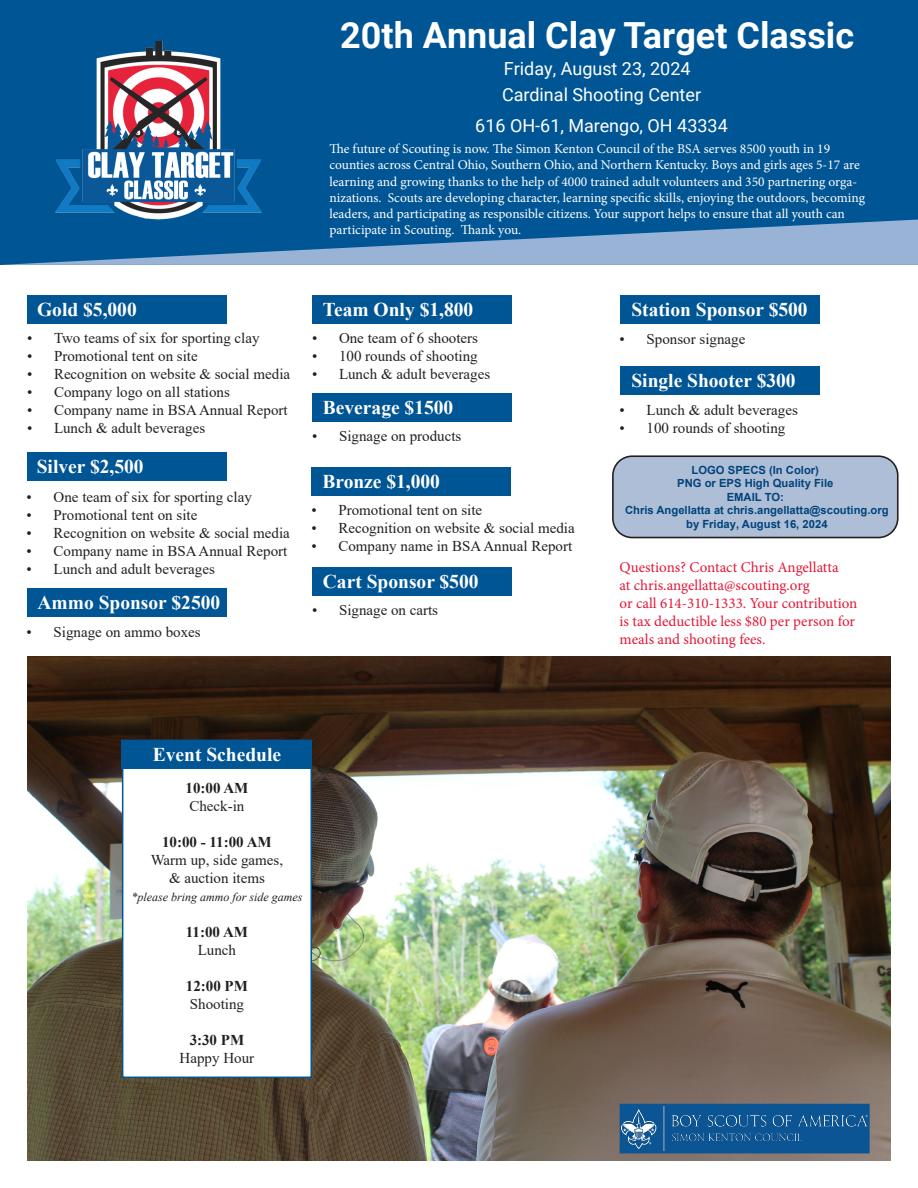
<style>
.page{position:relative;width:918px;height:1188px;background:#fff}
.page>*{position:absolute;margin:0;border:0;box-sizing:border-box;transform-origin:0 0}
.t1{font:700 36px "Roboto";color:#fff}
.t2{font:700 19.5px "Times New Roman";color:#fff}
.t3{font:18px/26.1px "Roboto";color:#fff}
.t4{font:15px/18px "Times New Roman";color:#231f20;text-align:center}
.t5{font:15px/18px "Minion Pro";color:#e51836}
.t6{font:700 15px "Times New Roman";color:#231f20}
.t7{font:13.5px/16.2px "Minion Pro";color:#fff}
.t8{font:italic 12px "Times New Roman";color:#231f20}
.t9{font:700 11.25px/13.5px "Arial";color:#00447b;text-align:center}
</style>
<div class="page">
<img style="left:27px;top:657px;width:864px;height:504px">
<div style="left:122px;top:740px;width:190px;height:338px;background:#fff;border:2px solid #005595"></div>
<div style="left:0;top:0;width:918px;height:265px;background:#005595"></div>
<svg style="left:1px;top:220px;width:917px;height:45px"></svg>
<img style="left:56px;top:41px;width:206px;height:181px">
<div style="left:122px;top:740px;width:190px;height:28px;background:#005595"></div>
<div style="left:620px;top:295px;width:199px;height:29px;background:#005595"></div>
<div style="left:27px;top:452px;width:199px;height:29px;background:#005595"></div>
<div style="left:312px;top:295px;width:200px;height:29px;background:#005595"></div>
<div style="left:311px;top:467px;width:200px;height:29px;background:#005595"></div>
<div style="left:27px;top:295px;width:200px;height:29px;background:#005595"></div>
<div style="left:620px;top:366px;width:199px;height:29px;background:#005595"></div>
<div style="left:613px;top:456px;width:285px;height:82px;background:#afbed7;border-radius:19px"></div>
<div style="left:612px;top:455px;width:287px;height:83px;border:2px solid #231f20;border-radius:19px"></div>
<div style="left:27px;top:588px;width:199px;height:29px;background:#005595"></div>
<div style="left:312px;top:393px;width:200px;height:29px;background:#005595"></div>
<div style="left:312px;top:567px;width:200px;height:29px;background:#005595"></div>
<div style="left:620px;top:1104px;width:250px;height:49px;background:#0b5595"></div>
<img style="left:622px;top:1106px;width:245px;height:45px">
<p class="t2" style="left:37px;top:295px;width:101px">Gold $5,000</p>
<p class="t1" style="left:340px;top:10px;width:516px">20th Annual Clay Target Classic</p>
<p class="t3" style="left:502px;top:55px;width:201px">Friday, August 23, 2024<br>Cardinal Shooting Center</p>
<p class="t3" style="left:475px;top:112px;width:254px">616 OH-61, Marengo, OH 43334</p>
<p class="t7" style="left:329px;top:141px;width:537px">The future of Scouting is now. The Simon Kenton Council of the BSA serves 8500 youth in 19 counties across Central Ohio, Southern Ohio, and Northern Kentucky. Boys and girls ages 5-17 are learning and growing thanks to the help of 4000 trained adult volunteers and 350 partnering orga&shy;nizations. Scouts are developing character, learning specific skills, enjoying the outdoors, becoming leaders, and participating as responsible citizens. Your support helps to ensure that all youth can participate in Scouting. Thank you.</p>
<p class="t2" style="left:323px;top:295px;width:152px">Team Only $1,800</p>
<p class="t2" style="left:631px;top:296px;width:178px">Station Sponsor $500</p>
<p class="t4" style="left:27px;top:328px;width:234px">• Two teams of six for sporting clay</p>
<p class="t4" style="left:27px;top:346px;width:172px">• Promotional tent on site</p>
<p class="t4" style="left:27px;top:364px;width:265px">• Recognition on website &amp; social media</p>
<p class="t4" style="left:27px;top:382px;width:204px">• Company logo on all stations</p>
<p class="t4" style="left:27px;top:400px;width:262px">• Company name in BSA Annual Report</p>
<p class="t4" style="left:27px;top:418px;width:180px">• Lunch &amp; adult beverages</p>
<p class="t4" style="left:312px;top:328px;width:168px">• One team of 6 shooters</p>
<p class="t4" style="left:312px;top:346px;width:167px">• 100 rounds of shooting</p>
<p class="t4" style="left:312px;top:364px;width:180px">• Lunch &amp; adult beverages</p>
<p class="t4" style="left:620px;top:330px;width:127px">• Sponsor signage</p>
<p class="t2" style="left:631px;top:366px;width:166px">Single Shooter $300</p>
<p class="t2" style="left:323px;top:393px;width:132px">Beverage $1500</p>
<p class="t4" style="left:312px;top:427px;width:151px">• Signage on products</p>
<p class="t4" style="left:620px;top:401px;width:180px">• Lunch &amp; adult beverages</p>
<p class="t4" style="left:620px;top:419px;width:167px">• 100 rounds of shooting</p>
<p class="t9" style="left:625px;top:463px;width:265px">LOGO SPECS (In Color)<br>PNG or EPS High Quality File<br>EMAIL TO:<br>Chris Angellatta at chris.angellatta@scouting.org by Friday, August 16, 2024</p>
<p class="t2" style="left:37px;top:453px;width:108px">Silver $2,500</p>
<p class="t2" style="left:322px;top:467px;width:119px">Bronze $1,000</p>
<p class="t4" style="left:27px;top:487px;width:227px">• One team of six for sporting clay</p>
<p class="t4" style="left:27px;top:505px;width:172px">• Promotional tent on site</p>
<p class="t4" style="left:27px;top:523px;width:265px">• Recognition on website &amp; social media</p>
<p class="t4" style="left:27px;top:541px;width:262px">• Company name in BSA Annual Report</p>
<p class="t4" style="left:27px;top:559px;width:190px">• Lunch and adult beverages</p>
<p class="t5" style="left:620px;top:559px;width:239px">Questions? Contact Chris Angellatta<br>at chris.angellatta@scouting.org<br>or call 614-310-1333. Your contribution is tax deductible less $80 per person for meals and shooting fees.</p>
<p class="t4" style="left:311px;top:500px;width:172px">• Promotional tent on site</p>
<p class="t4" style="left:311px;top:518px;width:265px">• Recognition on website &amp; social media</p>
<p class="t4" style="left:311px;top:536px;width:262px">• Company name in BSA Annual Report</p>
<p class="t2" style="left:323px;top:567px;width:157px">Cart Sponsor $500</p>
<p class="t4" style="left:312px;top:601px;width:128px">• Signage on carts</p>
<p class="t2" style="left:38px;top:589px;width:184px">Ammo Sponsor $2500</p>
<p class="t4" style="left:27px;top:622px;width:176px">• Signage on ammo boxes</p>
<p class="t2" style="left:153px;top:740px;width:130px">Event Schedule</p>
<p class="t6" style="left:186px;top:777px;width:64px">10:00 AM</p>
<p class="t4" style="left:189px;top:796px;width:56px">Check-in</p>
<p class="t6" style="left:162px;top:831px;width:111px">10:00 - 11:00 AM</p>
<p class="t4" style="left:151px;top:850px;width:134px">Warm up, side games, &amp; auction items</p>
<p class="t8" style="left:131px;top:889px;width:172px">*please bring ammo for side games</p>
<p class="t6" style="left:186px;top:921px;width:64px">11:00 AM</p>
<p class="t4" style="left:198px;top:940px;width:40px">Lunch</p>
<p class="t6" style="left:186px;top:975px;width:64px">12:00 PM</p>
<p class="t4" style="left:190px;top:994px;width:56px">Shooting</p>
<p class="t6" style="left:190px;top:1029px;width:56px">3:30 PM</p>
<p class="t4" style="left:180px;top:1048px;width:76px">Happy Hour</p>
</div>
